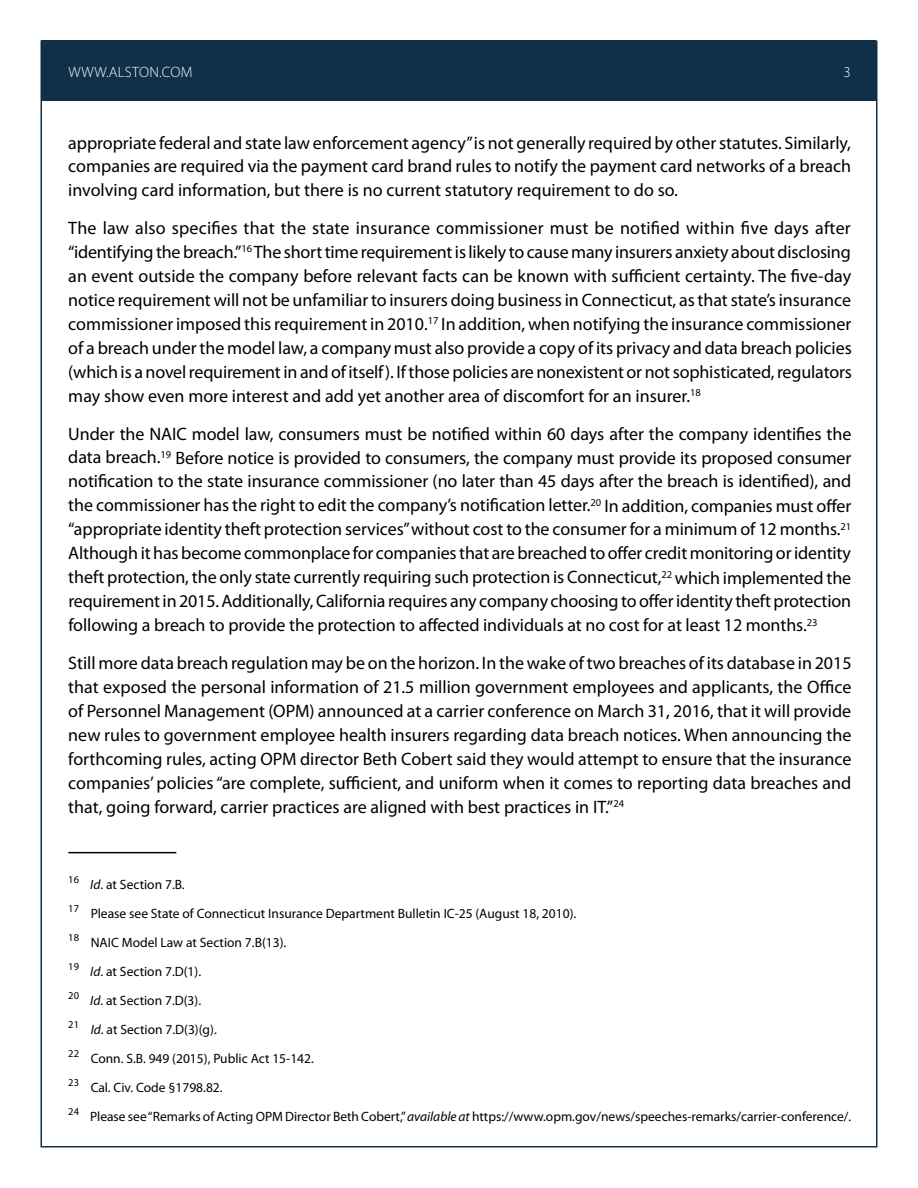
<style>
.page{position:relative;width:918px;height:1188px;background:#fff}
.page>*{position:absolute;margin:0;border:0;box-sizing:border-box;transform-origin:0 0}
.t1{font:18px/24px "Myriad Pro";color:#000;text-align:justify}
.t2{font:300 15px "Myriad Pro";letter-spacing:.02em;color:#fff}
.t3{font:13.5px/29px "Myriad Pro";color:#000}
.s1{font-style:italic}
</style>
<div class="page">
<div style="left:42px;top:40px;width:834px;height:61px;background:#102f48"></div>
<hr style="left:68px;top:852px;width:108px;height:1px;background:#000">
<p class="t2" style="left:68px;top:63px;width:126px">WWW.ALSTON.COM</p>
<p class="t2" style="left:843px;top:63px;width:9px">3</p>
<p class="t1" style="left:68px;top:130px;width:784px">appropriate federal and state law enforcement agency” is not generally required by other statutes. Similarly, companies are required via the payment card brand rules to notify the payment card networks of a breach involving card information, but there is no current statutory requirement to do so.</p>
<p class="t1" style="left:68px;top:216px;width:785px">The law also specifies that the state insurance commissioner must be notified within five days after “identifying the breach.”<sup>16</sup> The short time requirement is likely to cause many insurers anxiety about disclosing an event outside the company before relevant facts can be known with sufficient certainty. The five-day notice requirement will not be unfamiliar to insurers doing business in Connecticut, as that state’s insurance commissioner imposed this requirement in 2010.<sup>17</sup> In addition, when notifying the insurance commissioner of a breach under the model law, a company must also provide a copy of its privacy and data breach policies (which is a novel requirement in and of itself). If those policies are nonexistent or not sophisticated, regulators may show even more interest and add yet another area of discomfort for an insurer.<sup>18</sup></p>
<p class="t1" style="left:68px;top:421px;width:785px">Under the NAIC model law, consumers must be notified within 60 days after the company identifies the data breach.<sup>19</sup> Before notice is provided to consumers, the company must provide its proposed consumer notification to the state insurance commissioner (no later than 45 days after the breach is identified), and the commissioner has the right to edit the company’s notification letter.<sup>20</sup> In addition, companies must offer “appropriate identity theft protection services” without cost to the consumer for a minimum of 12 months.<sup>21<br></sup>Although it has become commonplace for companies that are breached to offer credit monitoring or identity theft protection, the only state currently requiring such protection is Connecticut,<sup>22</sup> which implemented the requirement in 2015. Additionally, California requires any company choosing to offer identity theft protection following a breach to provide the protection to affected individuals at no cost for at least 12 months.<sup>23</sup></p>
<p class="t1" style="left:68px;top:651px;width:785px">Still more data breach regulation may be on the horizon. In the wake of two breaches of its database in 2015 that exposed the personal information of 21.5 million government employees and applicants, the Office of Personnel Management (OPM) announced at a carrier conference on March 31, 2016, that it will provide new rules to government employee health insurers regarding data breach notices. When announcing the forthcoming rules, acting OPM director Beth Cobert said they would attempt to ensure that the insurance companies’ policies “are complete, sufficient, and uniform when it comes to reporting data breaches and that, going forward, carrier practices are aligned with best practices in IT.”<sup>24</sup></p>
<p class="t3" style="left:68px;top:869px;width:785px"><sup>16</sup> <span class="s1">Id</span>. at Section 7.B.<br><sup>17</sup> Please see State of Connecticut Insurance Department Bulletin IC-25 (August 18, 2010).<br><sup>18</sup> NAIC Model Law at Section 7.B(13).<br><sup>19</sup> <span class="s1">Id</span>. at Section 7.D(1).<br><sup>20</sup> <span class="s1">Id</span>. at Section 7.D(3).<br><sup>21</sup> <span class="s1">Id</span>. at Section 7.D(3)(g).<br><sup>22</sup> Conn. S.B. 949 (2015), Public Act 15-142.<br><sup>23</sup> Cal. Civ. Code §1798.82.<br><sup>24</sup> Please see “Remarks of Acting OPM Director Beth Cobert,” <span class="s1">available at</span> https://www.opm.gov/news/speeches-remarks/carrier-conference/.</p>
</div>
